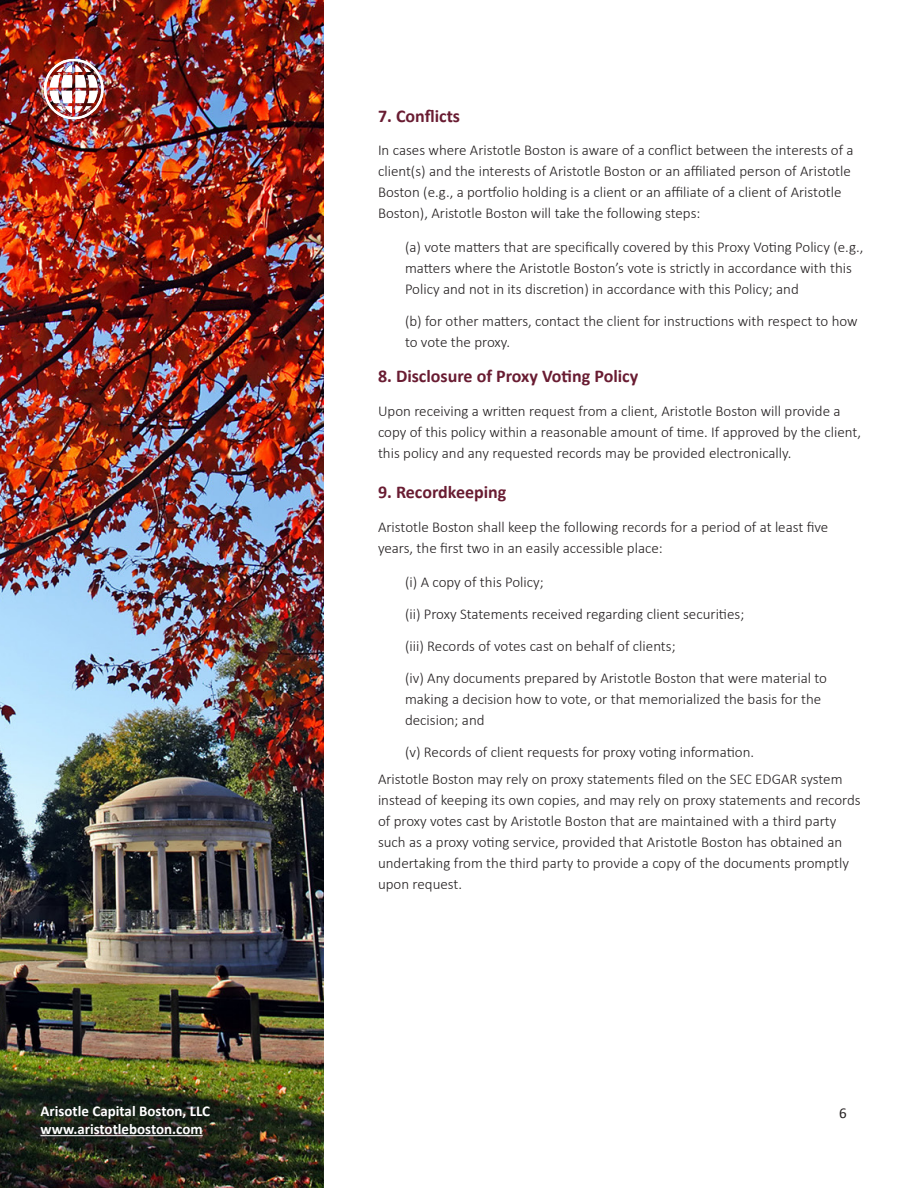
<style>
.page{position:relative;width:918px;height:1188px;background:#fff}
.page>*{position:absolute;margin:0;border:0;box-sizing:border-box;transform-origin:0 0}
.Subheader_-_main{font:700 18px "Calibri";color:#691c32}
.Body_paragraph{font:300 15px/21px "Calibri";color:#231f20}
.Numbered_list{font:300 15px/21px "Calibri";color:#231f20}
.t1{font:700 15px "Calibri";color:#fff}
.t2{font:15px "Calibri";color:#231f20}
</style>
<div class="page">
<img style="left:0;top:0;width:324px;height:1188px">
<hr style="left:40px;top:1135px;width:163px;height:1px;background:#fff">
<img style="left:40px;top:54px;width:71px;height:70px">
<p class="Subheader_-_main" style="left:378px;top:103px;width:84px">7. Conflicts</p>
<p class="Body_paragraph" style="left:378px;top:140px;width:477px">In cases where Aristotle Boston is aware of a conflict between the interests of a client(s) and the interests of Aristotle Boston or an affiliated person of Aristotle Boston (e.g., a portfolio holding is a client or an affiliate of a client of Aristotle Boston), Aristotle Boston will take the following steps:</p>
<p class="Numbered_list" style="left:405px;top:237px;width:460px">(a) vote matters that are specifically covered by this Proxy Voting Policy (e.g., matters where the Aristotle Boston’s vote is strictly in accordance with this<br>Policy and not in its discretion) in accordance with this Policy; and</p>
<p class="Numbered_list" style="left:405px;top:311px;width:454px">(b) for other matters, contact the client for instructions with respect to how to vote the proxy.</p>
<p class="Subheader_-_main" style="left:378px;top:363px;width:262px">8. Disclosure of Proxy Voting Policy</p>
<p class="Body_paragraph" style="left:378px;top:400px;width:485px">Upon receiving a written request from a client, Aristotle Boston will provide a copy of this policy within a reasonable amount of time. If approved by the client, this policy and any requested records may be provided electronically.</p>
<p class="Subheader_-_main" style="left:378px;top:480px;width:130px">9. Recordkeeping</p>
<p class="Body_paragraph" style="left:378px;top:517px;width:452px">Aristotle Boston shall keep the following records for a period of at least five years, the first two in an easily accessible place:</p>
<p class="Numbered_list" style="left:405px;top:572px;width:140px">(i) A copy of this Policy;</p>
<p class="Numbered_list" style="left:405px;top:603px;width:341px">(ii) Proxy Statements received regarding client securities;</p>
<p class="Numbered_list" style="left:405px;top:635px;width:272px">(iii) Records of votes cast on behalf of clients;</p>
<p class="Numbered_list" style="left:405px;top:667px;width:424px">(iv) Any documents prepared by Aristotle Boston that were material to making a decision how to vote, or that memorialized the basis for the decision; and</p>
<p class="Numbered_list" style="left:405px;top:741px;width:351px">(v) Records of client requests for proxy voting information.</p>
<p class="Body_paragraph" style="left:378px;top:769px;width:484px">Aristotle Boston may rely on proxy statements filed on the SEC EDGAR system instead of keeping its own copies, and may rely on proxy statements and records of proxy votes cast by Aristotle Boston that are maintained with a third party such as a proxy voting service, provided that Aristotle Boston has obtained an undertaking from the third party to provide a copy of the documents promptly upon request.</p>
<p class="t1" style="left:40px;top:1100px;width:171px">Arisotle Capital Boston, LLC</p>
<p class="t2" style="left:839px;top:1103px;width:9px">6</p>
<p class="t1" style="left:40px;top:1118px;width:164px">www.aristotleboston.com</p>
</div>
